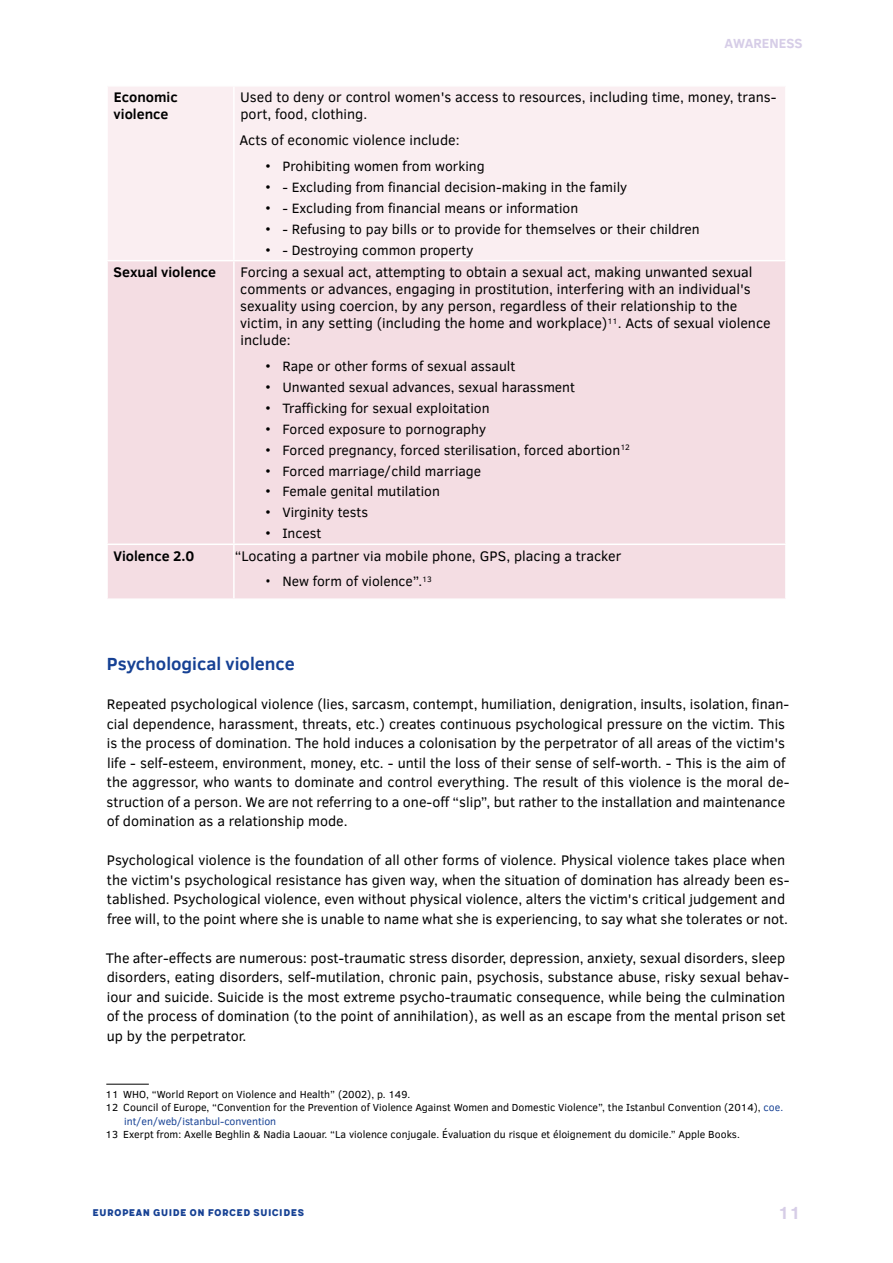
<style>
.page{position:relative;width:893px;height:1263px;background:#fff}
.page>*{position:absolute;margin:0;border:0;box-sizing:border-box;transform-origin:0 0}
.t1{font:700 18px "Clear Sans";color:#164194}
.t2{font:700 18px "Clear Sans";color:#d6cde7}
.t3{font:14.25px/19.5px "Clear Sans";color:#000}
.t4{font:700 14.25px/17.1px "Clear Sans";color:#000}
.t5{font:13.8px "Clear Sans";color:#000}
.t6{font:700 13.5px "Clear Sans";color:#d6cde7}
.t7{font:12px "Meltow San 300";color:#164194}
.t8{font:10.5px "Clear Sans";color:#000}
.t9{font:10.5px "Clear Sans";color:#164194}
.s1{font-family:"Open Sans"}
.s2{color:#164194}
</style>
<div class="page">
<div style="left:108px;top:87px;width:677px;height:173px;background:#faeef1"></div>
<div style="left:108px;top:261px;width:677px;height:337px;background:#f4dde3"></div>
<hr style="left:233px;top:87px;width:2px;height:173px;background:#fff">
<hr style="left:233px;top:261px;width:2px;height:282px;background:#fff">
<hr style="left:106px;top:543px;width:128px;height:2px;background:#fff">
<hr style="left:234px;top:543px;width:553px;height:2px;background:#fff">
<hr style="left:233px;top:545px;width:2px;height:53px;background:#fff">
<hr style="left:106px;top:1084px;width:43px;height:1px;background:#000">
<p class="t6" style="left:725px;top:34px;width:80px">AWARENESS</p>
<p class="t4" style="left:114px;top:88px;width:66px">Economic violence</p>
<p class="t3" style="left:240px;top:89px;width:538px;line-height:17.1px">Used to deny or control women's access to resources, including time, money, trans&shy;port, food, clothing.</p>
<p class="t3" style="left:240px;top:131px;width:221px">Acts of economic violence include:</p>
<p class="t5" style="left:265px;top:157px;width:221px">• Prohibiting women from working</p>
<p class="t5" style="left:265px;top:178px;width:363px">• - Excluding from financial decision-making in the family</p>
<p class="t5" style="left:265px;top:199px;width:314px">• - Excluding from financial means or information</p>
<p class="t5" style="left:265px;top:220px;width:436px">• - Refusing to pay bills or to provide for themselves or their children</p>
<p class="t5" style="left:265px;top:241px;width:210px">• - Destroying common property</p>
<p class="t4" style="left:114px;top:263px;width:104px">Sexual violence</p>
<p class="t3" style="left:240px;top:263px;width:532px;line-height:17.1px">Forcing a sexual act, attempting to obtain a sexual act, making unwanted sexual comments or advances, engaging in prostitution, interfering with an individual's sexuality using coercion, by any person, regardless of their relationship to the victim, in any setting (including the home and workplace)<sup>11</sup>. Acts of sexual violence include:</p>
<p class="t5" style="left:265px;top:357px;width:251px">• Rape or other forms of sexual assault</p>
<p class="t5" style="left:265px;top:378px;width:311px">• Unwanted sexual advances, sexual harassment</p>
<p class="t5" style="left:265px;top:399px;width:226px">• Trafficking for sexual exploitation</p>
<p class="t5" style="left:265px;top:420px;width:222px">• Forced exposure to pornography</p>
<p class="t5" style="left:265px;top:441px;width:366px">• Forced pregnancy, forced sterilisation, forced abortion<sup>12</sup></p>
<p class="t5" style="left:265px;top:462px;width:217px">• Forced marriage/child marriage</p>
<p class="t5" style="left:265px;top:482px;width:176px">• Female genital mutilation</p>
<p class="t5" style="left:265px;top:503px;width:104px">• Virginity tests</p>
<p class="t5" style="left:265px;top:524px;width:57px">• Incest</p>
<p class="t4" style="left:113px;top:547px;width:83px">Violence 2.0</p>
<p class="t3" style="left:235px;top:546px;width:388px">“Locating a partner via mobile phone, GPS, placing a tracker</p>
<p class="t5" style="left:265px;top:572px;width:168px"><span class="s1">•</span> New form of violence”.<sup>13</sup></p>
<p class="t1" style="left:107px;top:651px;width:190px">Psychological violence</p>
<p class="t3" style="left:107px;top:694px;width:684px">Repeated psychological violence (lies, sarcasm, contempt, humiliation, denigration, insults, isolation, finan&shy;cial dependence, harassment, threats, etc.) creates continuous psychological pressure on the victim. This is the process of domination. The hold induces a colonisation by the perpetrator of all areas of the victim's life - self-esteem, environment, money, etc. - until the loss of their sense of self-worth. - This is the aim of the aggressor, who wants to dominate and control everything. The result of this violence is the moral de&shy;struction of a person. We are not referring to a one-off “slip”, but rather to the installation and maintenance of domination as a relationship mode.</p>
<p class="t3" style="left:107px;top:850px;width:684px">Psychological violence is the foundation of all other forms of violence. Physical violence takes place when the victim's psychological resistance has given way, when the situation of domination has already been es&shy;tablished. Psychological violence, even without physical violence, alters the victim's critical judgement and free will, to the point where she is unable to name what she is experiencing, to say what she tolerates or not.</p>
<p class="t3" style="left:106px;top:948px;width:685px">The after-effects are numerous: post-traumatic stress disorder, depression, anxiety, sexual disorders, sleep disorders, eating disorders, self-mutilation, chronic pain, psychosis, substance abuse, risky sexual behav&shy;iour and suicide. Suicide is the most extreme psycho-traumatic consequence, while being the culmination of the process of domination (to the point of annihilation), as well as an escape from the mental prison set up by the perpetrator.</p>
<p class="t8" style="left:106px;top:1087px;width:306px">11 WHO, “World Report on Violence and Health” (2002), p. 149.</p>
<p class="t8" style="left:106px;top:1100px;width:679px">12 Council of Europe, “Convention for the Prevention of Violence Against Women and Domestic Violence”, the Istanbul Convention (2014), <span class="s2">coe.</span></p>
<p class="t9" style="left:124px;top:1114px;width:154px">int/en/web/istanbul-convention</p>
<p class="t8" style="left:106px;top:1127px;width:636px">13 Exerpt from: Axelle Beghlin &amp; Nadia Laouar. “La violence conjugale. Évaluation du risque et éloignement du domicile.” Apple Books.</p>
<p class="t7" style="left:92px;top:1205px;width:214px">EUROPEAN GUIDE ON FORCED SUICIDES</p>
<p class="t2" style="left:778px;top:1200px;width:24px">11</p>
</div>
